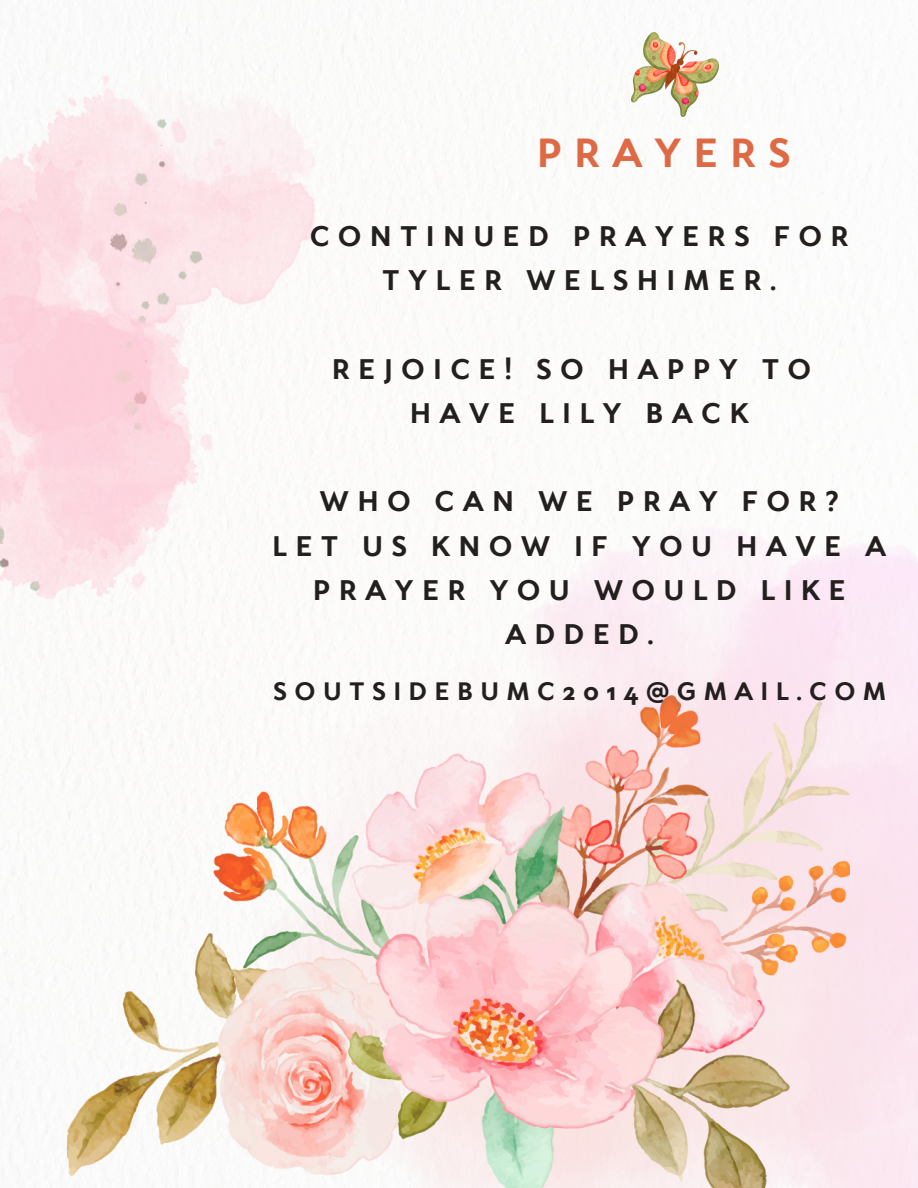
<style>
.page{position:relative;width:918px;height:1188px;background:#fff}
.page>*{position:absolute;margin:0;border:0;box-sizing:border-box;transform-origin:0 0}
.t1{font:700 38.7px "TT Wellingtons";letter-spacing:.305em;color:#de6a45}
.t2{font:700 27px/44.2px "TT Wellingtons";letter-spacing:.305em;color:#231f1f;text-align:center}
.t3{font:700 24px "TT Wellingtons";letter-spacing:.305em;color:#231f1f}
</style>
<div class="page">
<img style="left:68px;top:695px;width:782px;height:493px">
<img style="left:631px;top:32px;width:87px;height:85px">
<img style="left:0;top:74px;width:329px;height:548px">
<p class="t1" style="left:537px;top:129px;width:255px">PRAYERS</p>
<h1 class="t2" style="left:310px;top:216px;width:541px">CONTINUED PRAYERS FOR<br>TYLER WELSHIMER.</h1>
<h2 class="t2" style="left:332px;top:348px;width:481px">REJOICE! SO HAPPY TO<br>HAVE LILY BACK</h2>
<h2 class="t2" style="left:272px;top:481px;width:616px">WHO CAN WE PRAY FOR?<br>LET US KNOW IF YOU HAVE A<br>PRAYER YOU WOULD LIKE<br>ADDED.</h2>
<h2 class="t3" style="left:273px;top:676px;width:614px">SOUTSIDEBUMC2014@GMAIL.COM</h2>
</div>
